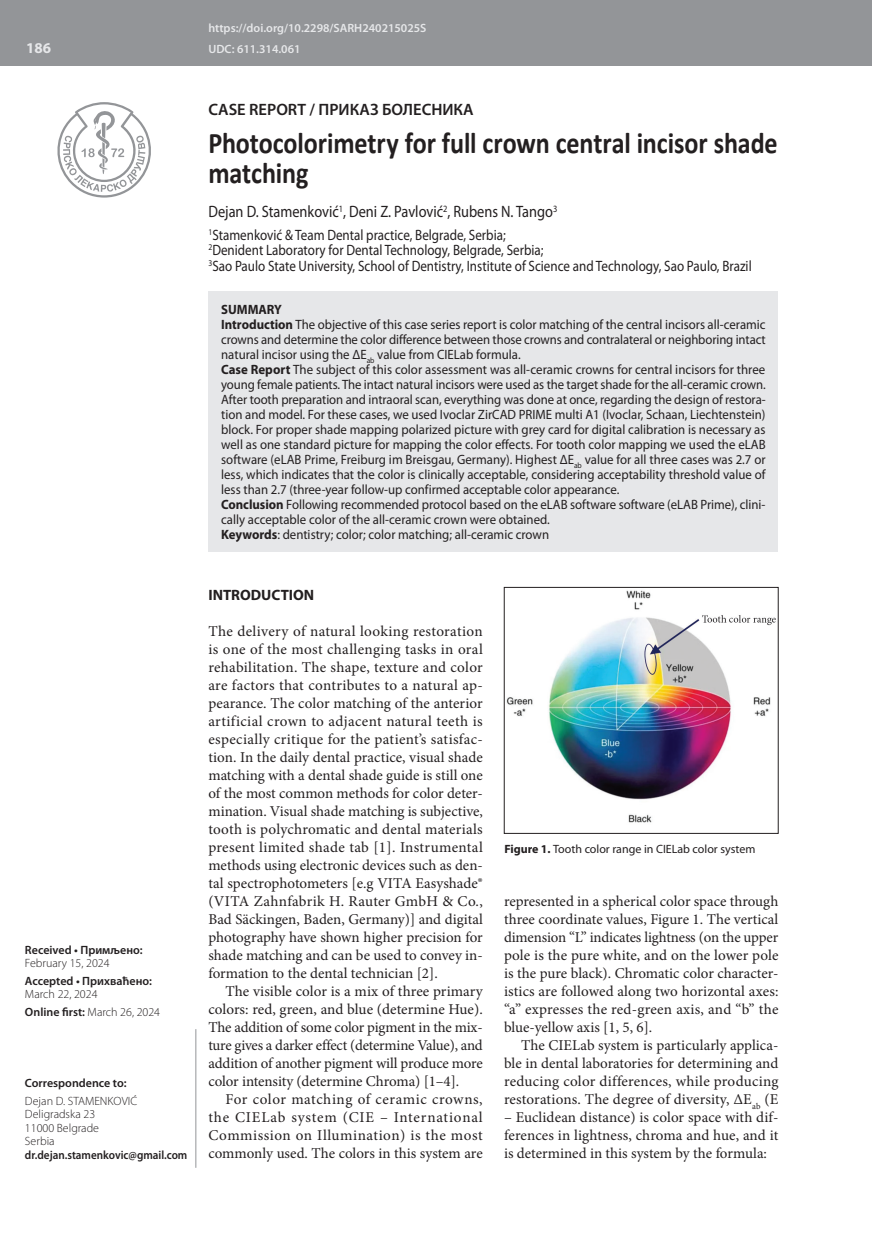
<style>
.page{position:relative;width:872px;height:1234px;background:#fff}
.page>*{position:absolute;margin:0;border:0;box-sizing:border-box;transform-origin:0 0}
.t1{font:700 30px/30px "Calibri";letter-spacing:-.005em;color:#231f20;scale:.87 1}
.t2{font:16.5px "Myriad Pro";color:#231f20;scale:.87 1}
.t3{font:600 16.5px "Myriad Pro";color:#231f20}
.t4{font:15px/18px "Minion Pro";color:#231f20;text-align:justify}
.t5{font:15px/15.8px "Myriad Pro";color:#231f20;scale:.87 1}
.t6{font:700 15px "Myriad Pro";color:#231f20}
.t7{font:700 15px "Myriad Pro";color:#e6e7e9}
.t8{font:13.5px/15px "Myriad Pro";color:#231f20;scale:.95 1}
.t9{font:300 12px/13.5px "Myriad Pro";color:#231f20}
.t10{font:600 12px "Myriad Pro";color:#231f20}
.t11{font:600 12px/21.3px "Myriad Pro";color:#e6e7e9}
.t12{font:12px "Myriad Pro";color:#231f20}
.t13{font:600 12px "Myriad Pro";color:#231f20;scale:.93 1}
.s1{font-weight:600}
.s2{font-weight:700}
</style>
<div class="page">
<div style="left:0;top:0;width:872px;height:66px;background:#939598"></div>
<hr style="left:196px;top:1028px;width:1px;height:139px;background:#939598">
<svg style="left:57px;top:102px;width:94px;height:95px"></svg>
<div style="left:208px;top:291px;width:570px;height:260px;background:#e6e7e9"></div>
<img style="left:506px;top:590px;width:270px;height:233px">
<div style="left:504px;top:587px;width:274px;height:246px;border:1px solid #231f20"></div>
<p class="t7" style="left:26px;top:38px;width:26px">186</p>
<p class="t10" style="left:25px;top:941px;width:119px">Received • Примљено:</p>
<p class="t9" style="left:25px;top:956px;width:86px">February 15, 2024</p>
<p class="t10" style="left:25px;top:972px;width:129px">Accepted • Прихваћено:</p>
<p class="t9" style="left:25px;top:985px;width:137px;line-height:17.7px">March 22, 2024<br><span class="s1">Online first:</span> March 26, 2024</p>
<p class="t10" style="left:25px;top:1074px;width:103px">Correspondence to:</p>
<p class="t9" style="left:25px;top:1093px;width:114px">Dejan D. STAMENKOVIĆ<br>Deligradska 23<br>11000 Belgrade<br>Serbia</p>
<p class="t13" style="left:25px;top:1146px;width:176px">dr.dejan.stamenkovic@gmail.com</p>
<p class="t11" style="left:208px;top:17px;width:220px">https://doi.org/10.2298/SARH240215025S<br>UDC: 611.314.061</p>
<p class="t3" style="left:208px;top:98px;width:267px">CASE REPORT / ПРИКАЗ БОЛЕСНИКА</p>
<h1 class="t1" style="left:208px;top:128px;width:656px">Photocolorimetry for full crown central incisor shade matching</h1>
<p class="t2" style="left:208px;top:202px;width:402px">Dejan D. Stamenković<sup>1</sup>, Deni Z. Pavlović<sup>2</sup>, Rubens N. Tango<sup>3</sup></p>
<p class="t5" style="left:208px;top:226px;width:626px"><sup>1</sup>Stamenković &amp; Team Dental practice, Belgrade, Serbia;<br><sup>2</sup>Denident Laboratory for Dental Technology, Belgrade, Serbia;<br><sup>3</sup>Sao Paulo State University, School of Dentistry, Institute of Science and Technology, Sao Paulo, Brazil</p>
<p class="t8" style="left:221px;top:301px;width:574px"><span class="s2">SUMMARY<br>Introduction</span> The objective of this case series report is color matching of the central incisors all-ceramic crowns and determine the color difference between those crowns and contralateral or neighboring intact natural incisor using the ΔE<sub>ab</sub> value from CIELab formula.<br><span class="s2">Case Report</span> The subject of this color assessment was all-ceramic crowns for central incisors for three young female patients. The intact natural incisors were used as the target shade for the all-ceramic crown.<br>After tooth preparation and intraoral scan, everything was done at once, regarding the design of restora&shy;tion and model. For these cases, we used Ivoclar ZirCAD PRIME multi A1 (Ivoclar, Schaan, Liechtenstein) block. For proper shade mapping polarized picture with grey card for digital calibration is necessary as well as one standard picture for mapping the color effects. For tooth color mapping we used the eLAB software (eLAB Prime, Freiburg im Breisgau, Germany). Highest ΔE<sub>ab</sub> value for all three cases was 2.7 or less, which indicates that the color is clinically acceptable, considering acceptability threshold value of less than 2.7 (three-year follow-up confirmed acceptable color appearance.<br><span class="s2">Conclusion</span> Following recommended protocol based on the eLAB software software (eLAB Prime), clini&shy;cally acceptable color of the all-ceramic crown were obtained.<br><span class="s2">Keywords</span>: dentistry; color; color matching; all-ceramic crown</p>
<p class="t6" style="left:208px;top:585px;width:107px">INTRODUCTION</p>
<p class="t4" style="left:208px;top:622px;width:276px">The delivery of natural looking restoration is one of the most challenging tasks in oral rehabilitation. The shape, texture and color are factors that contributes to a natural ap&shy;pearance. The color matching of the anterior artificial crown to adjacent natural teeth is especially critique for the patient’s satisfac&shy;tion. In the daily dental practice, visual shade matching with a dental shade guide is still one of the most common methods for color deter&shy;mination. Visual shade matching is subjective, tooth is polychromatic and dental materials present limited shade tab [1]. Instrumental methods using electronic devices such as den&shy;tal spectrophotometers [e.g VITA Easyshade® (VITA Zahnfabrik H. Rauter GmbH &amp; Co., Bad Säckingen, Baden, Germany)] and digital photography have shown higher precision for shade matching and can be used to convey in&shy;formation to the dental technician [2].</p>
<p class="t4" style="left:208px;top:982px;width:276px;text-indent:17px">The visible color is a mix of three primary colors: red, green, and blue (determine Hue).<br>The addition of some color pigment in the mix&shy;ture gives a darker effect (determine Value), and addition of another pigment will produce more color intensity (determine Chroma) [1–4].</p>
<p class="t4" style="left:208px;top:1090px;width:276px;text-indent:17px">For color matching of ceramic crowns, the CIELab system (CIE – International Commission on Illumination) is the most commonly used. The colors in this system are</p>
<p class="t12" style="left:504px;top:841px;width:252px"><span class="s2">Figure 1.</span> Tooth color range in CIELab color system</p>
<p class="t4" style="left:504px;top:892px;width:276px">represented in a spherical color space through three coordinate values, Figure 1. The vertical dimension “L” indicates lightness (on the upper pole is the pure white, and on the lower pole is the pure black). Chromatic color character&shy;istics are followed along two horizontal axes: “a” expresses the red-green axis, and “b” the blue-yellow axis [1, 5, 6].</p>
<p class="t4" style="left:504px;top:1036px;width:276px;text-indent:17px">The CIELab system is particularly applica&shy;ble in dental laboratories for determining and reducing color differences, while producing restorations. The degree of diversity, ΔE<sub>ab</sub> (E</p>
<p class="t4" style="left:504px;top:1108px;width:276px">– Euclidean distance) is color space with dif&shy;ferences in lightness, chroma and hue, and it is determined in this system by the formula:</p>
</div>
